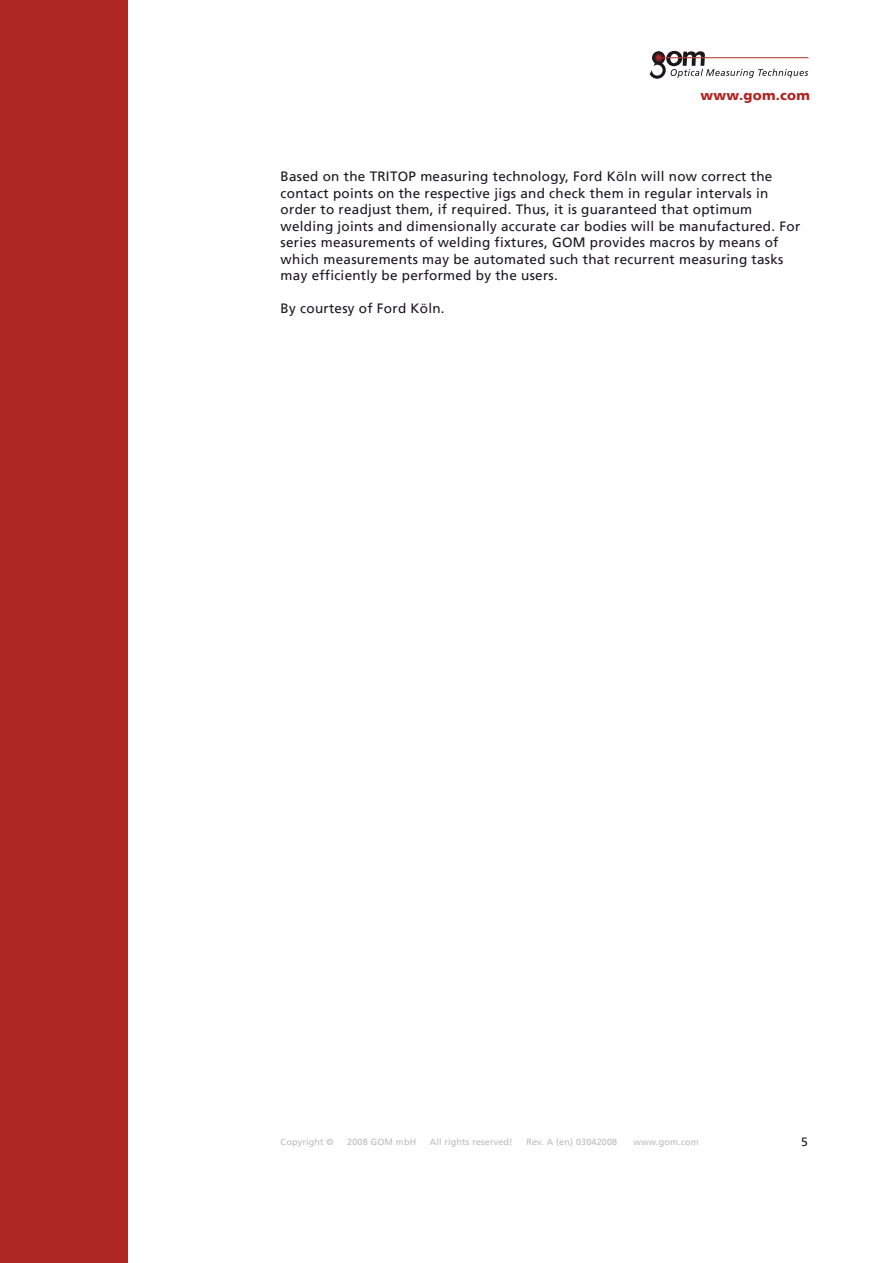
<style>
.page{position:relative;width:893px;height:1263px;background:#fff}
.page>*{position:absolute;margin:0;border:0;box-sizing:border-box;transform-origin:0 0}
.t1{font:13.5px/16.5px "Frutiger LT";letter-spacing:.02em;color:#1a171c}
.t2{font:900 13.5px "Frutiger LT";letter-spacing:.02em;color:#ad2624}
.t3{font:12px "Frutiger LT";color:#1a171c}
.t4{font:9px "Frutiger LT";letter-spacing:.02em;color:#bababb}
</style>
<div class="page">
<div style="left:0;top:0;width:128px;height:1263px;background:#ad2624"></div>
<svg style="left:650px;top:50px;width:158px;height:29px"></svg>
<p class="t2" style="left:701px;top:87px;width:111px">www.gom.com</p>
<p class="t1" style="left:281px;top:169px;width:521px">Based on the TRITOP measuring technology, Ford Köln will now correct the contact points on the respective jigs and check them in regular intervals in order to readjust them, if required. Thus, it is guaranteed that optimum welding joints and dimensionally accurate car bodies will be manufactured. For series measurements of welding fixtures, GOM provides macros by means of which measurements may be automated such that recurrent measuring tasks may efficiently be performed by the users.</p>
<p class="t1" style="left:281px;top:300px;width:165px">By courtesy of Ford Köln.</p>
<p class="t4" style="left:281px;top:1137px;width:55px">Copyright ©</p>
<p class="t4" style="left:347px;top:1137px;width:70px">2008 GOM mbH</p>
<p class="t4" style="left:430px;top:1137px;width:84px">All rights reserved!</p>
<p class="t4" style="left:526px;top:1137px;width:92px">Rev. A (en) 03042008</p>
<p class="t4" style="left:634px;top:1137px;width:67px">www.gom.com</p>
<p class="t3" style="left:801px;top:1134px;width:8px">5</p>
</div>
